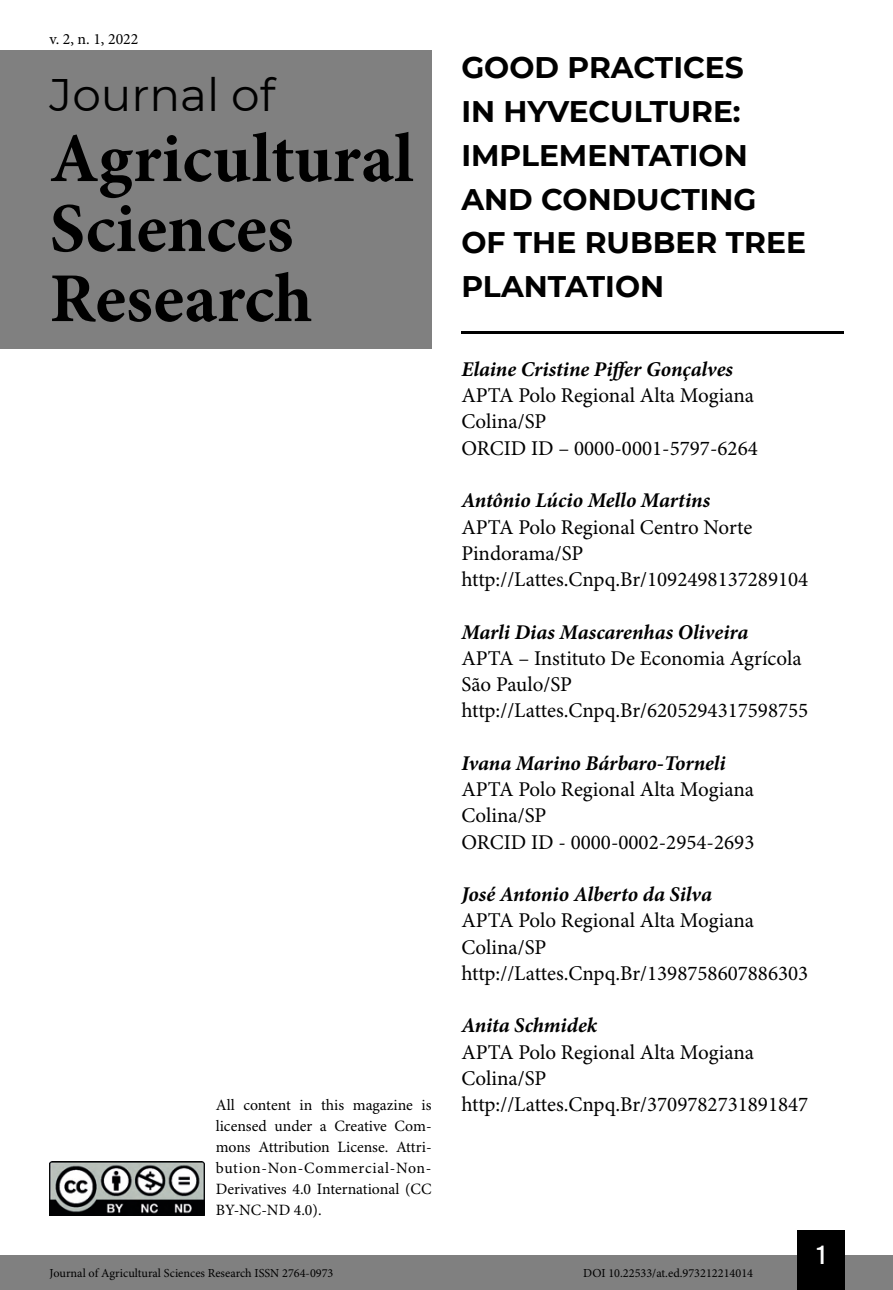
<style>
.page{position:relative;width:893px;height:1290px;background:#fff}
.page>*{position:absolute;margin:0;border:0;box-sizing:border-box;transform-origin:0 0}
.t1{font:700 70px/70px "Minion Pro";color:#000}
.t2{font:45.5px "Montserrat";color:#000}
.t3{font:700 29.75px/43.8px "Montserrat";color:#000}
.t4{font:26.25px "Bebas Kai";color:#fff}
.t5{font:21px/26.2px "Minion Pro";color:#000}
.t6{font:italic 700 21px "Minion Pro";letter-spacing:-.005em;color:#000}
.t7{font:15.75px/21px "Minion Pro";color:#000;text-align:justify}
.t8{font:12.25px "Minion Pro";color:#000}
</style>
<div class="page">
<div style="left:0;top:1255px;width:893px;height:35px;background:#808080"></div>
<div style="left:797px;top:1230px;width:48px;height:60px;background:#000"></div>
<img style="left:50px;top:1161px;width:154px;height:54px">
<div style="left:0;top:50px;width:432px;height:298px;background:#808080"></div>
<hr style="left:461px;top:331px;width:382px;height:2px;background:#000">
<p class="t7" style="left:50px;top:29px;width:90px">v. 2, n. 1, 2022</p>
<h2 class="t2" style="left:50px;top:64px;width:227px">Journal of</h2>
<h1 class="t1" style="left:50px;top:123px;width:366px">Agricultural<br>Sciences<br>Research</h1>
<h3 class="t3" style="left:461px;top:44px;width:346px">GOOD PRACTICES<br>IN HYVECULTURE:<br>IMPLEMENTATION<br>AND CONDUCTING<br>OF THE RUBBER TREE<br>PLANTATION</h3>
<p class="t7" style="left:216px;top:1095px;width:217px">All content in this magazine is licensed under a Creative Com&shy;mons Attribution License. Attri&shy;bution-Non-Commercial-Non-Derivatives 4.0 International (CC BY-NC-ND 4.0).</p>
<p class="t6" style="left:461px;top:354px;width:273px">Elaine Cristine Piffer Gonçalves</p>
<p class="t5" style="left:461px;top:383px;width:298px">APTA Polo Regional Alta Mogiana<br>Colina/SP<br>ORCID ID – 0000-0001-5797-6264</p>
<p class="t6" style="left:461px;top:485px;width:250px">Antônio Lúcio Mello Martins</p>
<p class="t5" style="left:461px;top:514px;width:348px">APTA Polo Regional Centro Norte<br>Pindorama/SP http://Lattes.Cnpq.Br/1092498137289104</p>
<p class="t6" style="left:461px;top:617px;width:288px">Marli Dias Mascarenhas Oliveira</p>
<p class="t5" style="left:461px;top:646px;width:348px">APTA – Instituto De Economia Agrícola<br>São Paulo/SP http://Lattes.Cnpq.Br/6205294317598755</p>
<p class="t6" style="left:461px;top:748px;width:266px">Ivana Marino Bárbaro-Torneli</p>
<p class="t5" style="left:461px;top:777px;width:295px">APTA Polo Regional Alta Mogiana<br>Colina/SP<br>ORCID ID - 0000-0002-2954-2693</p>
<p class="t6" style="left:461px;top:879px;width:252px">José Antonio Alberto da Silva</p>
<p class="t5" style="left:461px;top:908px;width:348px">APTA Polo Regional Alta Mogiana<br>Colina/SP http://Lattes.Cnpq.Br/1398758607886303</p>
<p class="t6" style="left:461px;top:1010px;width:137px">Anita Schmidek</p>
<p class="t5" style="left:461px;top:1039px;width:348px">APTA Polo Regional Alta Mogiana<br>Colina/SP http://Lattes.Cnpq.Br/3709782731891847</p>
<p class="t8" style="left:50px;top:1266px;width:285px">Journal of Agricultural Sciences Research ISSN 2764-0973</p>
<p class="t8" style="left:583px;top:1266px;width:171px">DOI 10.22533/at.ed.973212214014</p>
<p class="t4" style="left:817px;top:1241px;width:10px">1</p>
</div>
